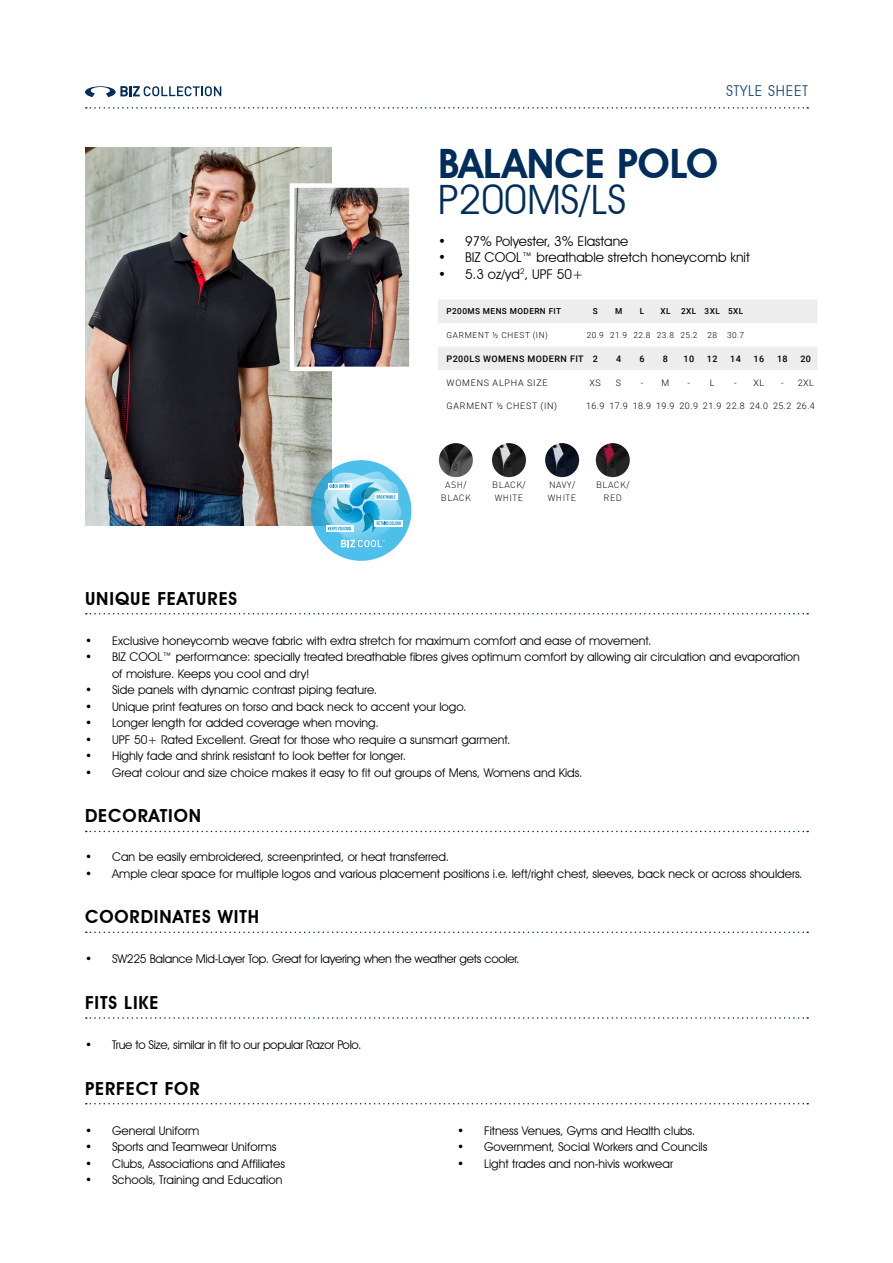
<style>
.page{position:relative;width:893px;height:1263px;background:#fff}
.page>*{position:absolute;margin:0;border:0;box-sizing:border-box;transform-origin:0 0}
.t1{font:600 40.5px "Avant Garde IT Cby BT";color:#002d59}
.t2{font:40.5px "Avant Garde IT Cby BT";color:#002d59}
.t3{font:600 18px "Avant Garde IT Cby BT";letter-spacing:.05em;color:#000}
.t4{font:15px "Avant Garde IT Cby BT";letter-spacing:.05em;color:#264875}
.t5{font:13.5px "Avant Garde IT Cby BT";color:#000}
.t6{font:12px/16.5px "Avant Garde IT Cby BT";color:#000}
.t7{font:12px "Avant Garde IT Cby BT";letter-spacing:-.02em;color:#000}
.t8{font:300 9px "Roboto";letter-spacing:.085em;color:#000}
.t9{font:300 9px "Roboto";letter-spacing:.05em;color:#000}
.t10{font:300 9px/13.2px "DIN";letter-spacing:.05em;color:#000;text-align:center}
.t11{font:500 9px "Roboto";letter-spacing:.05em;color:#000}
.t12{font:500 8.25px "Roboto";letter-spacing:.05em;color:#000}
.t13{font:300 8.25px "Roboto";letter-spacing:.05em;color:#000}
.t14{font:300 8.25px "Roboto";letter-spacing:.085em;color:#000}
</style>
<div class="page">
<svg style="left:86px;top:107px;width:722px;height:2px"></svg>
<svg style="left:86px;top:613px;width:722px;height:1px"></svg>
<svg style="left:86px;top:831px;width:722px;height:1px"></svg>
<svg style="left:86px;top:931px;width:722px;height:2px"></svg>
<svg style="left:86px;top:1017px;width:722px;height:2px"></svg>
<svg style="left:85px;top:86px;width:136px;height:11px"></svg>
<img style="left:85px;top:147px;width:247px;height:378px">
<svg style="left:86px;top:1103px;width:722px;height:1px"></svg>
<svg style="left:438px;top:300px;width:379px;height:70px"></svg>
<svg style="left:311px;top:460px;width:100px;height:101px"></svg>
<svg style="left:322px;top:466px;width:84px;height:86px;background:#77c9e9"></svg>
<img style="left:439px;top:443px;width:34px;height:34px;border-radius:17px">
<img style="left:545px;top:443px;width:34px;height:34px;border-radius:17px">
<img style="left:492px;top:443px;width:34px;height:34px;border-radius:17px">
<img style="left:295px;top:188px;width:114px;height:178px">
<div style="left:290px;top:183px;width:124px;height:188px;border:4px solid #fff"></div>
<img style="left:596px;top:443px;width:34px;height:34px;border-radius:17px">
<p class="t4" style="left:726px;top:82px;width:83px">STYLE SHEET</p>
<h1 class="t1" style="left:438px;top:139px;width:281px">BALANCE POLO</h1>
<h1 class="t2" style="left:438px;top:175px;width:190px">P200MS/LS</h1>
<p class="t5" style="left:438px;top:233px;width:192px">• 97% Polyester, 3% Elastane</p>
<p class="t5" style="left:438px;top:249px;width:313px">• BIZ COOL™ breathable stretch honeycomb knit</p>
<p class="t5" style="left:438px;top:266px;width:147px">• 5.3 oz/yd<sup>2</sup>, UPF 50+</p>
<p class="t12" style="left:446px;top:306px;width:116px">P200MS MENS MODERN FIT</p>
<p class="t12" style="left:593px;top:306px;width:6px">S</p>
<p class="t12" style="left:615px;top:306px;width:9px">M</p>
<p class="t12" style="left:640px;top:306px;width:6px">L</p>
<p class="t12" style="left:660px;top:306px;width:12px">XL</p>
<p class="t12" style="left:681px;top:306px;width:63px">2XL 3XL 5XL</p>
<p class="t14" style="left:447px;top:329px;width:103px">GARMENT ½ CHEST (IN)</p>
<p class="t13" style="left:587px;top:329px;width:159px">20.9 21.9 22.8 23.8 25.2 28 30.7</p>
<p class="t11" style="left:446px;top:352px;width:153px">P200LS WOMENS MODERN FIT 2</p>
<p class="t11" style="left:616px;top:352px;width:7px">4</p>
<p class="t11" style="left:639px;top:352px;width:7px">6</p>
<p class="t11" style="left:663px;top:352px;width:7px">8</p>
<p class="t11" style="left:683px;top:352px;width:12px">10</p>
<p class="t11" style="left:707px;top:352px;width:12px">12</p>
<p class="t11" style="left:730px;top:352px;width:12px">14</p>
<p class="t11" style="left:754px;top:352px;width:12px">16</p>
<p class="t11" style="left:777px;top:352px;width:12px">18</p>
<p class="t11" style="left:800px;top:352px;width:12px">20</p>
<p class="t8" style="left:447px;top:376px;width:102px">WOMENS ALPHA SIZE</p>
<p class="t8" style="left:590px;top:376px;width:13px">XS</p>
<p class="t8" style="left:616px;top:376px;width:7px">S</p>
<p class="t8" style="left:641px;top:376px;width:30px">- M</p>
<p class="t8" style="left:687px;top:376px;width:29px">- L</p>
<p class="t8" style="left:734px;top:376px;width:32px">- XL</p>
<p class="t8" style="left:781px;top:376px;width:34px">- 2XL</p>
<p class="t8" style="left:447px;top:400px;width:112px">GARMENT ½ CHEST (IN)</p>
<p class="t9" style="left:586px;top:400px;width:230px">16.9 17.9 18.9 19.9 20.9 21.9 22.8 24.0 25.2 26.4</p>
<h2 class="t3" style="left:85px;top:587px;width:154px">UNIQUE FEATURES</h2>
<p class="t10" style="left:441px;top:478px;width:31px">ASH/<br>BLACK</p>
<p class="t10" style="left:492px;top:478px;width:35px;text-align:left">BLACK/<br>WHITE</p>
<p class="t10" style="left:548px;top:478px;width:30px;text-align:left">NAVY/<br>WHITE</p>
<p class="t10" style="left:596px;top:478px;width:35px">BLACK/<br>RED</p>
<p class="t6" style="left:85px;top:632px;width:568px">• Exclusive honeycomb weave fabric with extra stretch for maximum comfort and ease of movement.</p>
<p class="t6" style="left:112px;top:649px;width:689px;text-indent:-27px">• BIZ COOL™ performance: specially treated breathable fibres gives optimum comfort by allowing air circulation and evaporation of moisture. Keeps you cool and dry!</p>
<p class="t6" style="left:85px;top:682px;width:294px">• Side panels with dynamic contrast piping feature.</p>
<p class="t6" style="left:85px;top:698px;width:383px">• Unique print features on torso and back neck to accent your logo.</p>
<p class="t6" style="left:85px;top:715px;width:295px">• Longer length for added coverage when moving.</p>
<p class="t6" style="left:85px;top:731px;width:427px">• UPF 50+ Rated Excellent. Great for those who require a sunsmart garment.</p>
<p class="t6" style="left:85px;top:748px;width:323px">• Highly fade and shrink resistant to look better for longer.</p>
<p class="t6" style="left:85px;top:764px;width:499px">• Great colour and size choice makes it easy to fit out groups of Mens, Womens and Kids.</p>
<h2 class="t3" style="left:85px;top:805px;width:118px">DECORATION</h2>
<p class="t6" style="left:85px;top:849px;width:366px">• Can be easily embroidered, screenprinted, or heat transferred.</p>
<p class="t6" style="left:85px;top:865px;width:719px">• Ample clear space for multiple logos and various placement positions i.e. left/right chest, sleeves, back neck or across shoulders.</p>
<h2 class="t3" style="left:85px;top:906px;width:175px">COORDINATES WITH</h2>
<p class="t7" style="left:85px;top:952px;width:436px">• SW225 Balance Mid-Layer Top. Great for layering when the weather gets cooler.</p>
<h2 class="t3" style="left:85px;top:992px;width:75px">FITS LIKE</h2>
<p class="t7" style="left:85px;top:1037px;width:278px">• True to Size, similar in fit to our popular Razor Polo.</p>
<h2 class="t3" style="left:85px;top:1077px;width:116px">PERFECT FOR</h2>
<p class="t6" style="left:85px;top:1122px;width:116px">• General Uniform</p>
<p class="t6" style="left:85px;top:1139px;width:193px">• Sports and Teamwear Uniforms</p>
<p class="t6" style="left:85px;top:1155px;width:201px">• Clubs, Associations and Affiliates</p>
<p class="t6" style="left:85px;top:1172px;width:199px">• Schools, Training and Education</p>
<p class="t6" style="left:457px;top:1122px;width:240px">• Fitness Venues, Gyms and Health clubs.</p>
<p class="t6" style="left:457px;top:1139px;width:252px">• Government, Social Workers and Councils</p>
<p class="t6" style="left:457px;top:1155px;width:217px">• Light trades and non-hivis workwear</p>
</div>
